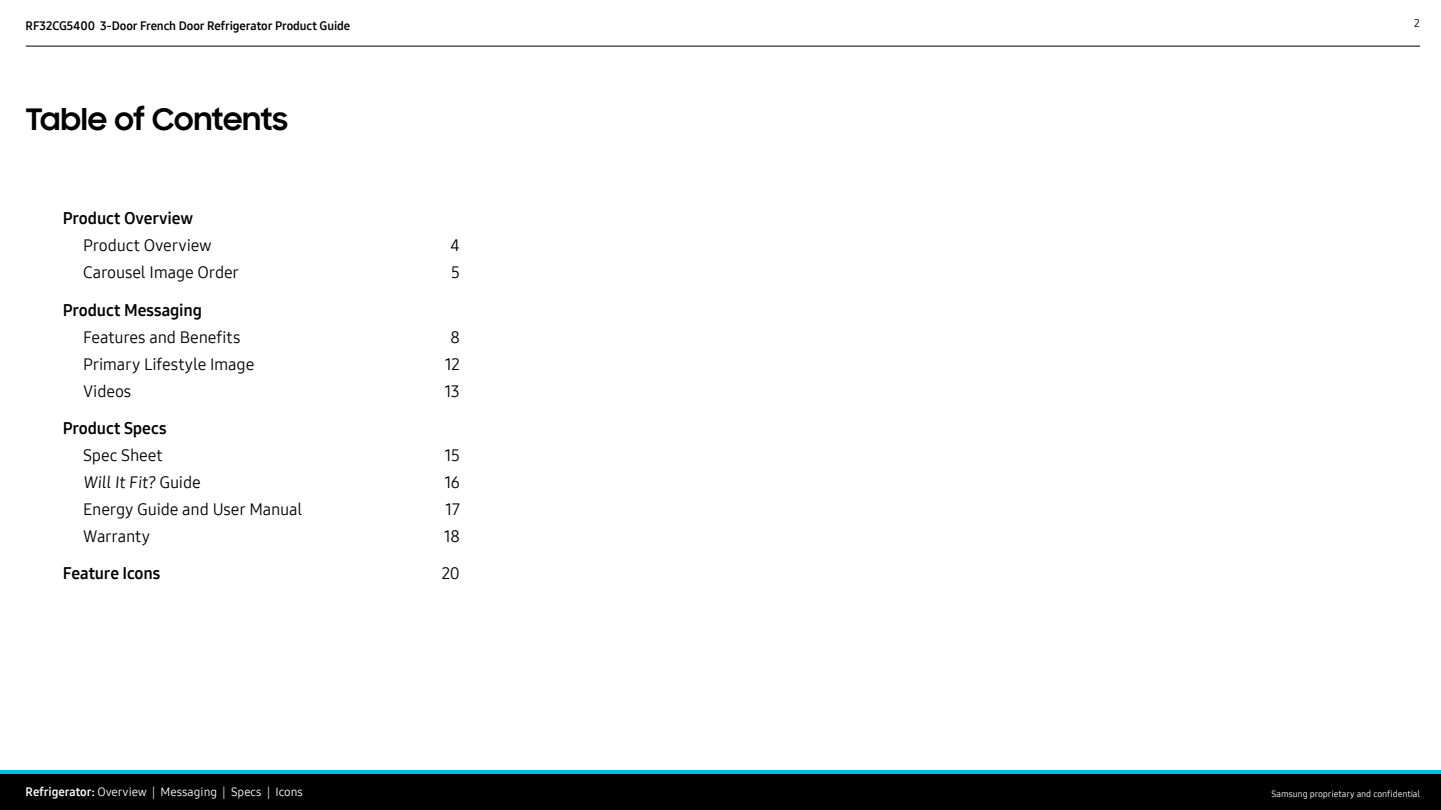
<style>
.page{position:relative;width:1441px;height:810px;background:#fff}
.page>*{position:absolute;margin:0;border:0;box-sizing:border-box;transform-origin:0 0}
.t1{font:700 30px "Samsung Sharp Sans";color:#000}
.t2{font:16.5px "Samsung One 400";letter-spacing:-.01em;color:#000}
.t3{font:16.5px "Samsung One 700";letter-spacing:-.01em;color:#000}
.t4{font:12px "Samsung One 700";letter-spacing:-.005em;color:#000}
.t5{font:12px "Samsung One 400";color:#fff}
.t6{font:11.25px "Samsung One 400";color:#000101}
.t7{font:9px "Samsung One 400";letter-spacing:-.01em;color:#fff}
.s1{font-family:"Samsung One 700"}
</style>
<div class="page">
<div style="left:0;top:773px;width:1440px;height:37px;background:#000"></div>
<hr style="left:0;top:770px;width:1440px;height:3px;background:#00b9e8">
<hr style="left:26px;top:46px;width:1393px;height:1px;background:#000">
<p class="t4" style="left:26px;top:18px;width:326px">RF32CG5400 3-Door French Door Refrigerator Product Guide</p>
<p class="t6" style="left:1413px;top:15px;width:7px">2</p>
<p class="t1" style="left:26px;top:97px;width:264px">Table of Contents</p>
<p class="t3" style="left:63px;top:208px;width:132px">Product Overview</p>
<p class="t2" style="left:83px;top:235px;width:130px">Product Overview</p>
<p class="t2" style="left:450px;top:235px;width:11px">4</p>
<p class="t2" style="left:83px;top:262px;width:157px">Carousel Image Order</p>
<p class="t2" style="left:451px;top:262px;width:10px">5</p>
<p class="t3" style="left:63px;top:299px;width:141px">Product Messaging</p>
<p class="t2" style="left:83px;top:326px;width:159px">Features and Benefits</p>
<p class="t2" style="left:450px;top:326px;width:11px">8</p>
<p class="t2" style="left:83px;top:353px;width:173px">Primary Lifestyle Image</p>
<p class="t2" style="left:445px;top:353px;width:17px">12</p>
<p class="t2" style="left:83px;top:380px;width:50px">Videos</p>
<p class="t2" style="left:444px;top:380px;width:17px">13</p>
<p class="t3" style="left:63px;top:417px;width:105px">Product Specs</p>
<p class="t2" style="left:83px;top:444px;width:81px">Spec Sheet</p>
<p class="t2" style="left:444px;top:444px;width:17px">15</p>
<p class="t2" style="left:83px;top:471px;width:119px">Will It Fit? Guide</p>
<p class="t2" style="left:444px;top:471px;width:17px">16</p>
<p class="t2" style="left:83px;top:498px;width:220px">Energy Guide and User Manual</p>
<p class="t2" style="left:445px;top:498px;width:16px">17</p>
<p class="t2" style="left:83px;top:525px;width:68px">Warranty</p>
<p class="t2" style="left:444px;top:525px;width:18px">18</p>
<p class="t3" style="left:63px;top:562px;width:99px">Feature Icons</p>
<p class="t2" style="left:441px;top:562px;width:20px">20</p>
<p class="t5" style="left:26px;top:784px;width:279px"><span class="s1">Refrigerator:</span> Overview | Messaging | Specs | Icons</p>
<p class="t7" style="left:1271px;top:787px;width:150px">Samsung proprietary and confidential</p>
</div>
